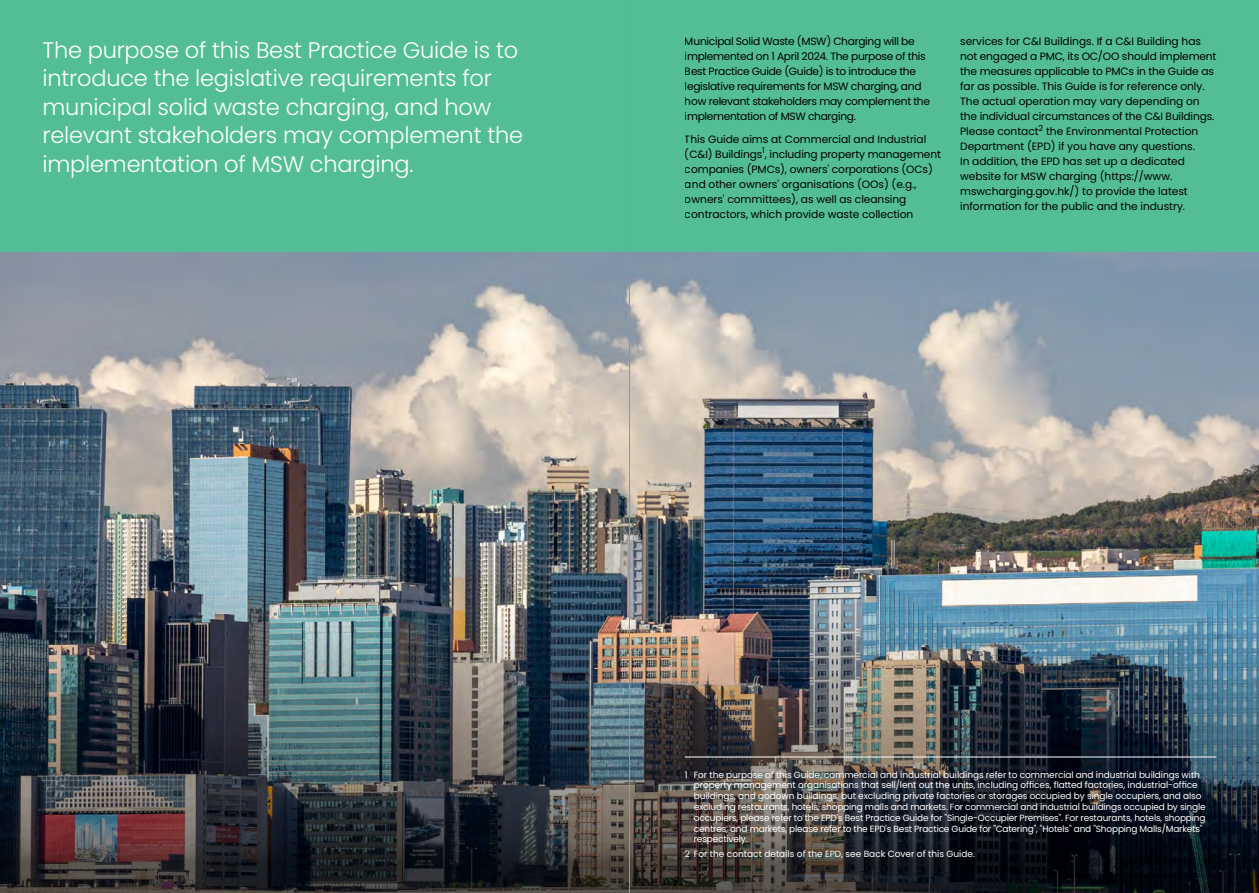
<style>
.page{position:relative;width:1259px;height:893px;background:#fff}
.page>*{position:absolute;margin:0;border:0;box-sizing:border-box;transform-origin:0 0}
.t1{font:300 22.5px/28.5px "Poppins";letter-spacing:-.01em;color:#fff}
.t2{font:10.65px/15px "Poppins";letter-spacing:-.005em;color:#000}
.t3{font:10.65px/15px "Poppins";letter-spacing:-.03em;color:#000}
.t4{font:9px/10.8px "Poppins";letter-spacing:-.01em;color:#fff}
</style>
<div class="page">
<img style="left:0;top:251px;width:1259px;height:642px">
<div style="left:0;top:0;width:1258px;height:251px;background:#53be95"></div>
<hr style="left:685px;top:757px;width:531px;height:1px;background:#fff">
<hr style="left:629px;top:0;width:1px;height:893px;background:#939598">
<h1 class="t1" style="left:43px;top:36px;width:482px">The purpose of this Best Practice Guide is to introduce the legislative requirements for municipal solid waste charging, and how relevant stakeholders may complement the implementation of MSW charging.</h1>
<p class="t3" style="left:685px;top:34px;width:247px">Municipal Solid Waste (MSW) Charging will be implemented on 1 April 2024. The purpose of this Best Practice Guide (Guide) is to introduce the legislative requirements for MSW charging, and how relevant stakeholders may complement the implementation of MSW charging.</p>
<p class="t2" style="left:685px;top:132px;width:258px">This Guide aims at Commercial and Industrial (C&amp;I) Buildings<sup>1</sup>, including property management companies (PMCs), owners' corporations (OCs) and other owners' organisations (OOs) (e.g., owners' committees), as well as cleansing contractors, which provide waste collection</p>
<p class="t2" style="left:960px;top:34px;width:258px">services for C&amp;I Buildings. If a C&amp;I Building has not engaged a PMC, its OC/OO should implement the measures applicable to PMCs in the Guide as far as possible. This Guide is for reference only.<br>The actual operation may vary depending on the individual circumstances of the C&amp;I Buildings.<br>Please contact<sup>2</sup> the Environmental Protection Department (EPD) if you have any questions.<br>In addition, the EPD has set up a dedicated website for MSW charging (https://www. mswcharging.gov.hk/) to provide the latest information for the public and the industry.</p>
<p class="t4" style="left:694px;top:769px;width:513px;text-indent:-9px">1 For the purpose of this Guide, commercial and industrial buildings refer to commercial and industrial buildings with property management organisations that sell/lent out the units, including offices, flatted factories, industrial-office buildings, and godown buildings, but excluding private factories or storages occupied by single occupiers, and also excluding restaurants, hotels, shopping malls and markets. For commercial and industrial buildings occupied by single occupiers, please refer to the EPD's Best Practice Guide for "Single-Occupier Premises". For restaurants, hotels, shopping centres, and markets, please refer to the EPD's Best Practice Guide for "Catering", "Hotels" and "Shopping Malls/Markets" respectively.</p>
<p class="t4" style="left:685px;top:849px;width:292px">2 For the contact details of the EPD, see Back Cover of this Guide.</p>
</div>
